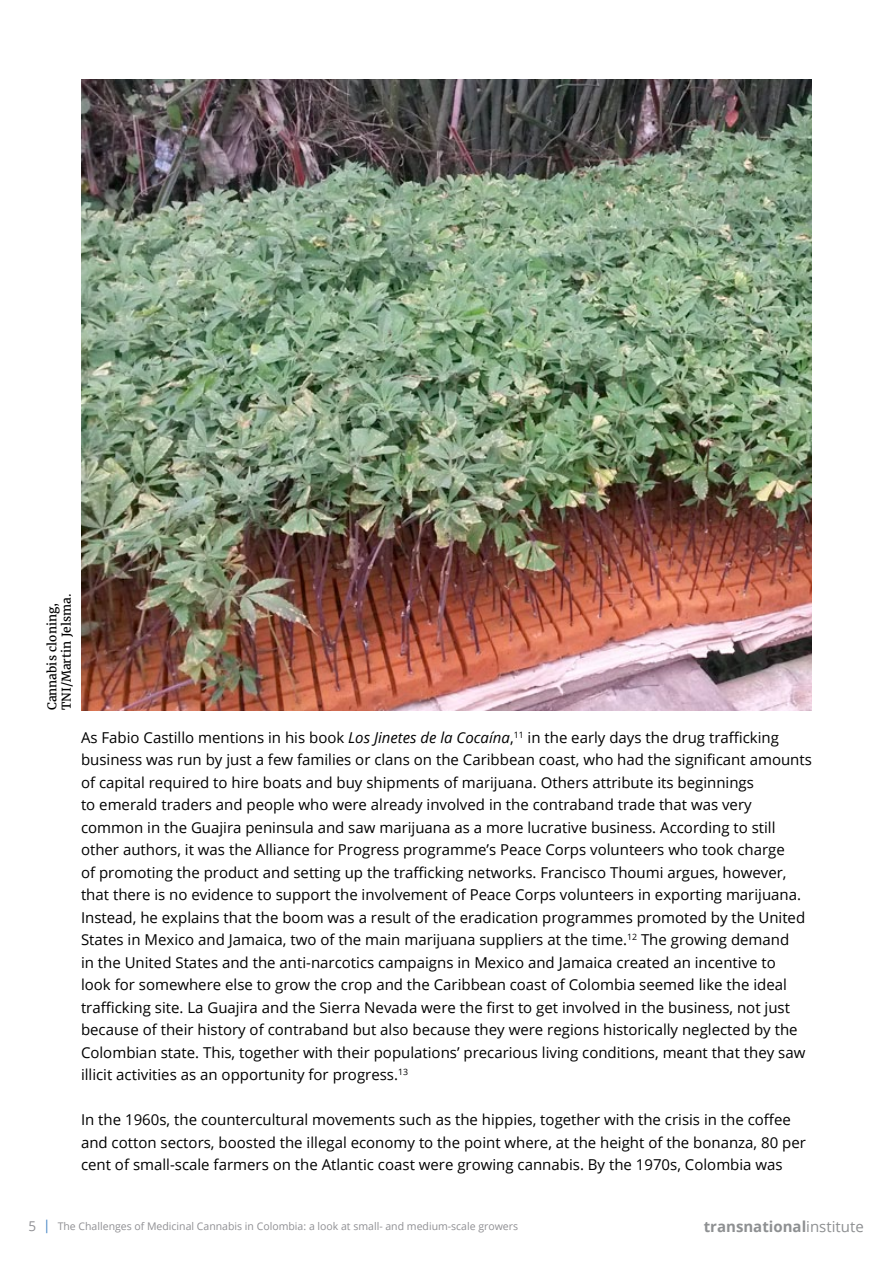
<style>
.page{position:relative;width:893px;height:1263px;background:#fff}
.page>*{position:absolute;margin:0;border:0;box-sizing:border-box;transform-origin:0 0}
.t1{font:15px/22.5px "Open Sans";color:#000}
.t2{font:700 15px "Open Sans";color:#8e9092}
.t3{font:12px/14.4px "Merriweather";color:#000}
.t4{font:10.5px "Open Sans";color:#8f8f93}
.s1{font-style:italic}
.s2{font-size:13.5px}
.s3{font-size:13.5px;color:#4282c3}
.s4{font-weight:400}
</style>
<div class="page">
<img style="left:81px;top:80px;width:731px;height:630px">
<p class="t3" style="left:45px;top:710px;width:118px;rotate:-90deg">Cannabis cloning,<br>TNI/Martin Jelsma.</p>
<p class="t1" style="left:81px;top:726px;width:732px">As Fabio Castillo mentions in his book <span class="s1">Los Jinetes de la Cocaína</span>,<sup>11</sup> in the early days the drug trafficking business was run by just a few families or clans on the Caribbean coast, who had the significant amounts of capital required to hire boats and buy shipments of marijuana. Others attribute its beginnings<br>to emerald traders and people who were already involved in the contraband trade that was very common in the Guajira peninsula and saw marijuana as a more lucrative business. According to still other authors, it was the Alliance for Progress programme’s Peace Corps volunteers who took charge<br>of promoting the product and setting up the trafficking networks. Francisco Thoumi argues, however, that there is no evidence to support the involvement of Peace Corps volunteers in exporting marijuana.<br>Instead, he explains that the boom was a result of the eradication programmes promoted by the United States in Mexico and Jamaica, two of the main marijuana suppliers at the time.<sup>12</sup> The growing demand<br>in the United States and the anti-narcotics campaigns in Mexico and Jamaica created an incentive to<br>look for somewhere else to grow the crop and the Caribbean coast of Colombia seemed like the ideal trafficking site. La Guajira and the Sierra Nevada were the first to get involved in the business, not just because of their history of contraband but also because they were regions historically neglected by the Colombian state. This, together with their populations’ precarious living conditions, meant that they saw illicit activities as an opportunity for progress.<sup>13</sup></p>
<p class="t1" style="left:81px;top:1108px;width:726px">In the 1960s, the countercultural movements such as the hippies, together with the crisis in the coffee and cotton sectors, boosted the illegal economy to the point where, at the height of the bonanza, 80 per cent of small-scale farmers on the Atlantic coast were growing cannabis. By the 1970s, Colombia was</p>
<p class="t4" style="left:29px;top:1218px;width:491px"><span class="s2">5</span> <span class="s3">|</span> The Challenges of Medicinal Cannabis in Colombia: a look at small- and medium-scale growers</p>
<p class="t2" style="left:704px;top:1216px;width:161px">transnational<span class="s4">institute</span></p>
</div>
